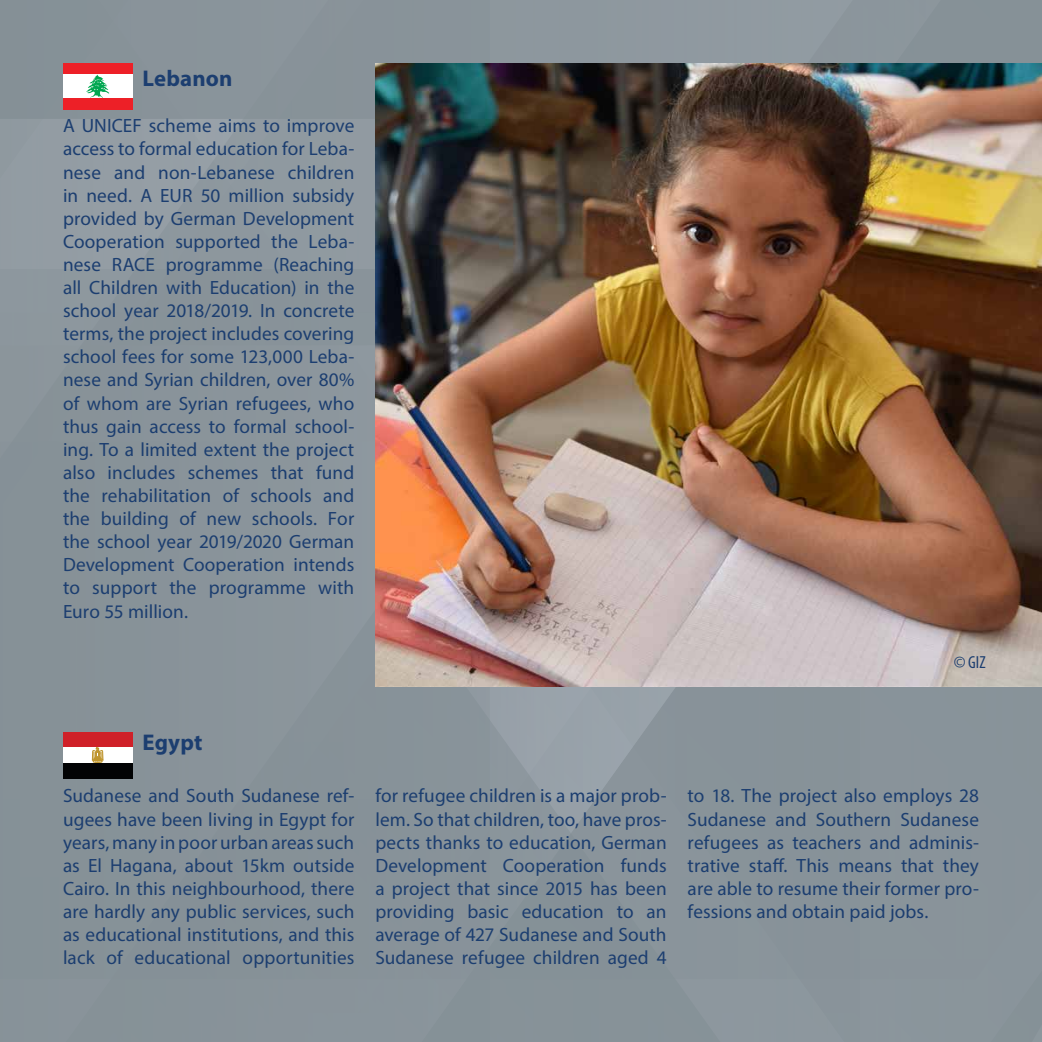
<style>
.page{position:relative;width:1042px;height:1042px;background:#fff}
.page>*{position:absolute;margin:0;border:0;box-sizing:border-box;transform-origin:0 0}
.t1{font:700 22.75px "Myriad Pro";letter-spacing:.01em;color:#1c3e70}
.t2{font:19.25px/23.1px "Myriad Pro";letter-spacing:.005em;color:#1c3e70;text-align:justify}
.t3{font:condensed 17.5px "Myriad Pro";color:#1c3e70}
</style>
<div class="page">
<div style="left:490px;top:0;width:552px;height:1042px;background:#89939a"></div>
<svg style="left:0;top:0;width:490px;height:1042px;background:#89939a"></svg>
<div style="left:63px;top:63px;width:69px;height:46px;background:#ed2027"></div>
<div style="left:63px;top:75px;width:69px;height:23px;background:#fff"></div>
<svg style="left:86px;top:75px;width:23px;height:23px"></svg>
<div style="left:63px;top:755px;width:69px;height:23px;background:#020304"></div>
<div style="left:63px;top:732px;width:69px;height:23px;background:#cf2028"></div>
<div style="left:63px;top:747px;width:69px;height:16px;background:#fff"></div>
<svg style="left:92px;top:748px;width:12px;height:14px"></svg>
<img style="left:375px;top:63px;width:667px;height:624px">
<p class="t1" style="left:142px;top:64px;width:92px">Lebanon</p>
<p class="t2" style="left:63px;top:114px;width:293px">A UNICEF scheme aims to improve access to formal education for Leba&shy;nese and non-Lebanese children in need. A EUR 50 million subsidy provided by German Development Cooperation supported the Leba&shy;nese RACE programme (Reaching all Children with Education) in the school year 2018/2019. In concrete terms, the project includes covering school fees for some 123,000 Leba&shy;nese and Syrian children, over 80% of whom are Syrian refugees, who thus gain access to formal school&shy;ing. To a limited extent the project also includes schemes that fund the rehabilitation of schools and the building of new schools. For the school year 2019/2020 German Development Cooperation intends to support the programme with Euro 55 million.</p>
<p class="t3" style="left:953px;top:652px;width:33px">© GIZ</p>
<p class="t1" style="left:142px;top:727px;width:62px">Egypt</p>
<p class="t2" style="left:63px;top:784px;width:293px">Sudanese and South Sudanese ref&shy;ugees have been living in Egypt for years, many in poor urban areas such as El Hagana, about 15km outside Cairo. In this neighbourhood, there are hardly any public services, such as educational institutions, and this lack of educational opportunities</p>
<p class="t2" style="left:375px;top:784px;width:293px">for refugee children is a major prob&shy;lem. So that children, too, have pros&shy;pects thanks to education, German Development Cooperation funds a project that since 2015 has been providing basic education to an average of 427 Sudanese and South Sudanese refugee children aged 4</p>
<p class="t2" style="left:687px;top:784px;width:293px">to 18. The project also employs 28<br>Sudanese and Southern Sudanese refugees as teachers and adminis&shy;trative staff. This means that they are able to resume their former pro&shy;fessions and obtain paid jobs.</p>
</div>
